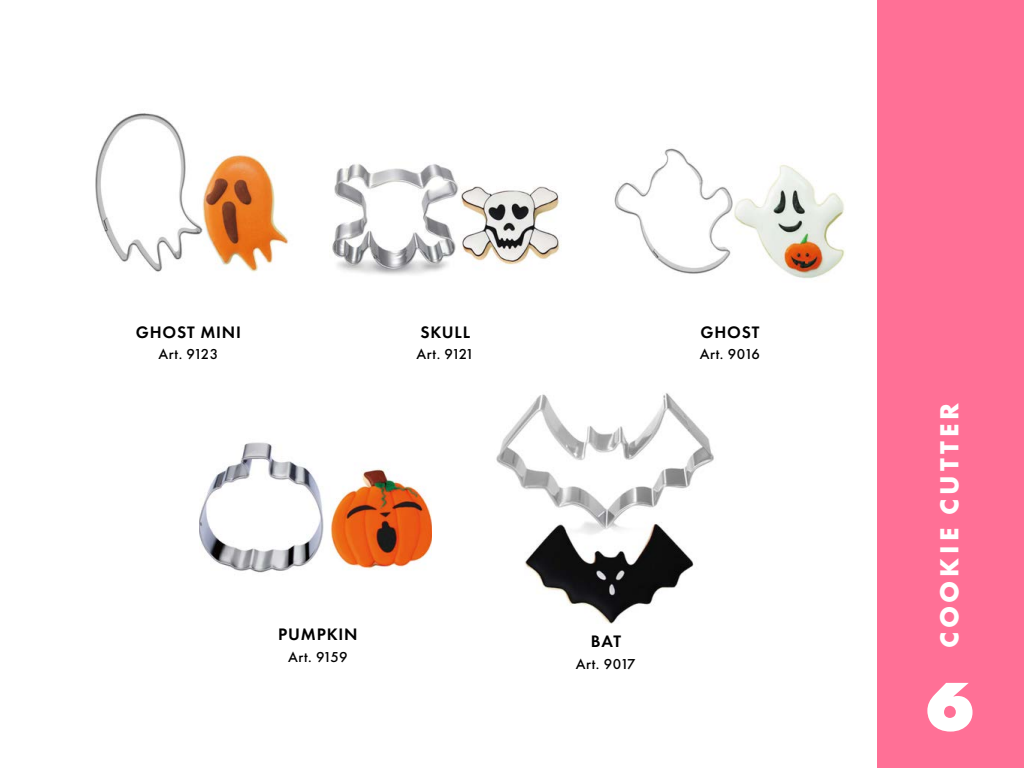
<style>
.page{position:relative;width:1024px;height:768px;background:#fff}
.page>*{position:absolute;margin:0;border:0;box-sizing:border-box;transform-origin:0 0}
.t1{font:800 71.4px "Futura PT";color:#fff}
.t2{font:700 27.1px "Futura PT";letter-spacing:.14em;color:#fff}
.t3{font:600 17.2px "Futura PT";letter-spacing:.05em;color:#000}
.t4{font:500 14.9px "Futura PT";letter-spacing:.03em;color:#000}
</style>
<div class="page">
<div style="left:878px;top:0;width:146px;height:768px;background:#ff7096"></div>
<img style="left:200px;top:442px;width:232px;height:131px">
<img style="left:95px;top:113px;width:193px;height:160px">
<img style="left:332px;top:163px;width:229px;height:112px">
<img style="left:614px;top:148px;width:231px;height:131px">
<img style="left:496px;top:393px;width:218px;height:230px">
<p class="t3" style="left:136px;top:321px;width:107px">GHOST MINI</p>
<p class="t3" style="left:421px;top:321px;width:51px">SKULL</p>
<p class="t4" style="left:159px;top:345px;width:61px">Art. 9123</p>
<p class="t4" style="left:417px;top:345px;width:59px">Art. 9121</p>
<p class="t3" style="left:700px;top:321px;width:61px">GHOST</p>
<p class="t4" style="left:700px;top:345px;width:62px">Art. 9016</p>
<p class="t3" style="left:278px;top:624px;width:81px">PUMPKIN</p>
<p class="t4" style="left:288px;top:648px;width:61px">Art. 9159</p>
<p class="t3" style="left:591px;top:631px;width:32px">BAT</p>
<p class="t4" style="left:576px;top:655px;width:61px">Art. 9017</p>
<h2 class="t2" style="left:932px;top:648px;width:247px;rotate:-90deg">COOKIE CUTTER</h2>
<h1 class="t1" style="left:926px;top:661px;width:52px">6</h1>
</div>
